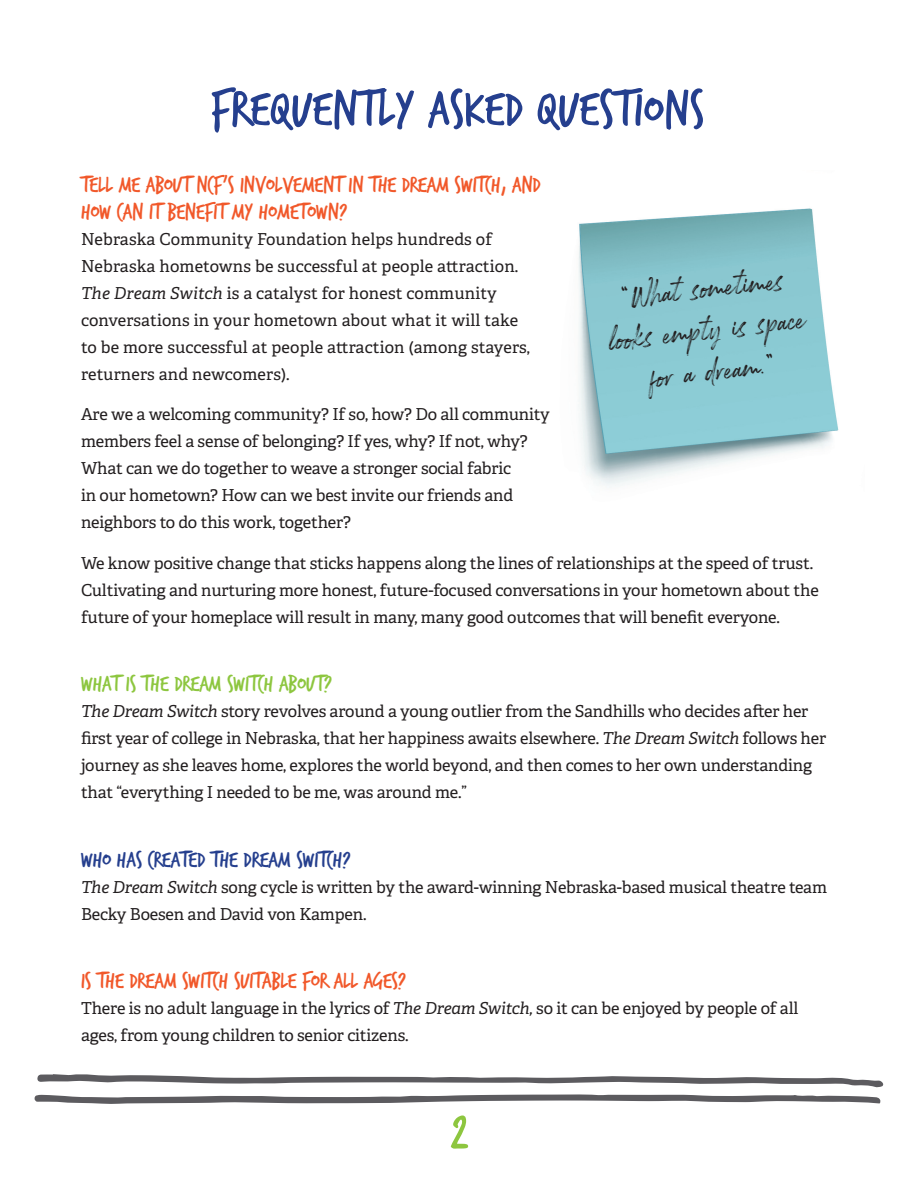
<style>
.page{position:relative;width:918px;height:1188px;background:#fff}
.page>*{position:absolute;margin:0;border:0;box-sizing:border-box;transform-origin:0 0}
.t1{font:54px "Trash Hand";color:#253f8e}
.t2{font:54px "Trash Hand";color:#8dc63f}
.t3{font:32.7px/41.4px "Rockness";color:#231f20;text-align:center}
.t4{font:24px/27px "Trash Hand";letter-spacing:-.01em;color:#f1582a}
.t5{font:24px "Trash Hand";letter-spacing:-.01em;color:#253f8e}
.t6{font:24px "Trash Hand";letter-spacing:-.01em;color:#8dc63f}
.t7{font:16.5px/27px "Adelle PE";letter-spacing:-.01em;color:#231f20}
.t8{font:16.5px/27px "Adelle PE";letter-spacing:.01em;color:#231f20}
.s1{font-style:italic}
</style>
<div class="page">
<svg style="left:34px;top:1094px;width:847px;height:10px"></svg>
<svg style="left:37px;top:1074px;width:847px;height:14px"></svg>
<img style="left:578px;top:208px;width:261px;height:278px">
<h1 class="t1" style="left:210px;top:82px;width:496px">FREQUENTLY ASKED QUESTIONS</h1>
<h3 class="t4" style="left:81px;top:172px;width:461px">TELL ME ABOUT NCF’S INVOLVEMENT IN THE DREAM SWITCH, AND<br>HOW CAN IT BENEFIT MY HOMETOWN?</h3>
<p class="t8" style="left:81px;top:225px;width:451px">Nebraska Community Foundation helps hundreds of Nebraska hometowns be successful at people attraction.<br><span class="s1">The Dream Switch</span> is a catalyst for honest community conversations in your hometown about what it will take to be more successful at people attraction (among stayers, returners and newcomers).</p>
<p class="t7" style="left:81px;top:400px;width:470px">Are we a welcoming community? If so, how? Do all community members feel a sense of belonging? If yes, why? If not, why?<br>What can we do together to weave a stronger social fabric<br>in our hometown? How can we best invite our friends and neighbors to do this work, together?</p>
<p class="t7" style="left:81px;top:549px;width:739px">We know positive change that sticks happens along the lines of relationships at the speed of trust.<br>Cultivating and nurturing more honest, future-focused conversations in your hometown about the future of your homeplace will result in many, many good outcomes that will benefit everyone.</p>
<h2 class="t3" style="left:601px;top:277px;width:200px;rotate:-7deg">“What sometimes looks empty is space for a dream.”</h2>
<h3 class="t6" style="left:81px;top:672px;width:253px">WHAT IS THE DREAM SWITCH ABOUT?</h3>
<p class="t7" style="left:81px;top:697px;width:747px"><span class="s1">The Dream Switch</span> story revolves around a young outlier from the Sandhills who decides after her first year of college in Nebraska, that her happiness awaits elsewhere. <span class="s1">The Dream Switch</span> follows her journey as she leaves home, explores the world beyond, and then comes to her own understanding that “everything I needed to be me, was around me.”</p>
<h3 class="t5" style="left:81px;top:848px;width:271px">WHO HAS CREATED THE DREAM SWITCH?</h3>
<p class="t7" style="left:81px;top:873px;width:748px"><span class="s1">The Dream Switch</span> song cycle is written by the award-winning Nebraska-based musical theatre team<br>Becky Boesen and David von Kampen.</p>
<h3 class="t4" style="left:81px;top:969px;width:327px">IS THE DREAM SWITCH SUITABLE FOR ALL AGES?</h3>
<p class="t7" style="left:81px;top:994px;width:719px">There is no adult language in the lyrics of <span class="s1">The Dream Switch,</span> so it can be enjoyed by people of all ages, from young children to senior citizens.</p>
<h1 class="t2" style="left:451px;top:1105px;width:20px">2</h1>
</div>
